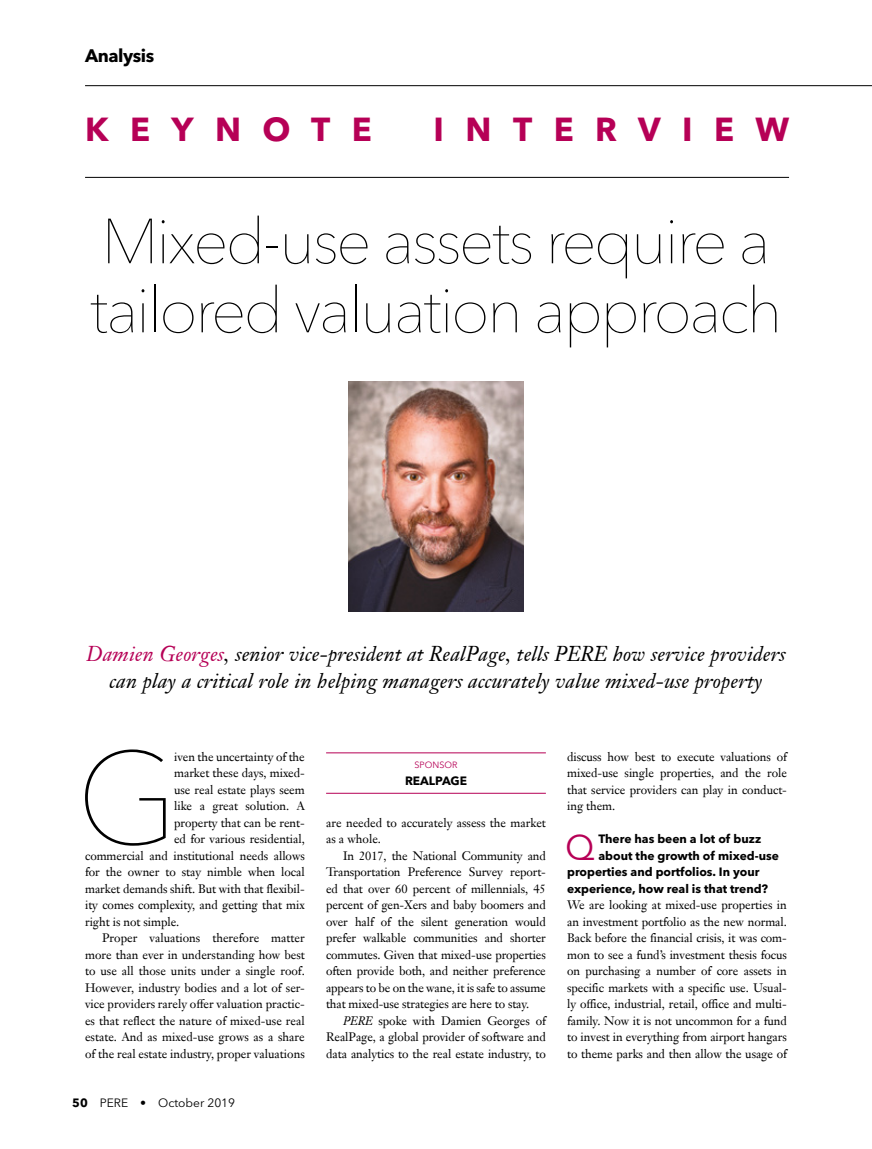
<style>
.page{position:relative;width:872px;height:1149px;background:#fff}
.page>*{position:absolute;margin:0;border:0;box-sizing:border-box;transform-origin:0 0}
.t1{font:200 128.55px "Avenir Next LT Pro";color:#000}
.t2{font:200 63px/69px "Avenir Next LT Pro";letter-spacing:-.04em;color:#000}
.t3{font:35.25px "Avenir Next LT Pro";color:#b60056}
.t4{font:700 33px "Avenir Next LT Pro";letter-spacing:.65em;color:#b60056}
.t5{font:italic 21px/27px "Janson Text LT Pro";letter-spacing:.005em;color:#000;text-align:center}
.t6{font:700 18px "Avenir Next LT Pro";letter-spacing:-.025em;color:#000}
.t7{font:12px/16.5px "Janson Text LT Pro";letter-spacing:-.005em;color:#000;text-align:justify}
.t8{font:700 12px "Avenir Next LT Pro";color:#000}
.t9{font:12px "Avenir Next LT Pro";color:#000}
.t10{font:9px "Avenir Next LT Pro";color:#b60056}
.s1{color:#b60056}
.s2{font-weight:700}
.s3{font-style:italic}
</style>
<div class="page">
<hr style="left:85px;top:85px;width:787px;height:1px;background:#000">
<hr style="left:85px;top:177px;width:704px;height:1px;background:#000">
<hr style="left:326px;top:752px;width:220px;height:1px;background:#b60056">
<hr style="left:326px;top:792px;width:220px;height:1px;background:#b60056">
<img style="left:348px;top:381px;width:176px;height:230px">
<h3 class="t6" style="left:85px;top:45px;width:71px">Analysis</h3>
<h3 class="t4" style="left:85px;top:110px;width:288px">KEYNOTE</h3>
<h3 class="t4" style="left:433px;top:110px;width:357px">INTERVIEW</h3>
<h2 class="t2" style="left:89px;top:207px;width:694px">Mixed-use assets require a tailored valuation approach</h2>
<h3 class="t5" style="left:86px;top:640px;width:701px"><span class="s1">Damien Georges</span>, senior vice-president at RealPage, tells PERE how service providers can play a critical role in helping managers accurately value mixed-use property</h3>
<h1 class="t1" style="left:76px;top:721px;width:104px">G</h1>
<p class="t7" style="left:174px;top:748px;width:132px">iven the uncertainty of the</p>
<p class="t7" style="left:174px;top:764px;width:132px">market these days, mixed-</p>
<p class="t7" style="left:174px;top:781px;width:132px">use real estate plays seem</p>
<p class="t7" style="left:174px;top:797px;width:132px">like a great solution. A</p>
<p class="t7" style="left:174px;top:814px;width:132px">property that can be rent-</p>
<p class="t7" style="left:174px;top:830px;width:132px">ed for various residential,</p>
<p class="t7" style="left:85px;top:847px;width:221px">commercial and institutional needs allows</p>
<p class="t7" style="left:85px;top:863px;width:221px">for the owner to stay nimble when local</p>
<p class="t7" style="left:85px;top:880px;width:221px">market demands shift. But with that flexibil-</p>
<p class="t7" style="left:85px;top:896px;width:221px">ity comes complexity, and getting that mix</p>
<p class="t7" style="left:85px;top:913px;width:96px">right is not simple.</p>
<p class="t7" style="left:102px;top:929px;width:204px">Proper valuations therefore matter</p>
<p class="t7" style="left:85px;top:946px;width:221px">more than ever in understanding how best</p>
<p class="t7" style="left:85px;top:962px;width:221px">to use all those units under a single roof.</p>
<p class="t7" style="left:85px;top:979px;width:221px">However, industry bodies and a lot of ser-</p>
<p class="t7" style="left:85px;top:995px;width:221px">vice providers rarely offer valuation practic-</p>
<p class="t7" style="left:85px;top:1012px;width:221px">es that reflect the nature of mixed-use real</p>
<p class="t7" style="left:85px;top:1028px;width:221px">estate. And as mixed-use grows as a share</p>
<p class="t7" style="left:85px;top:1045px;width:221px">of the real estate industry, proper valuations</p>
<p class="t9" style="left:72px;top:1095px;width:164px"><span class="s2">50</span> PERE • October 2019</p>
<p class="t10" style="left:414px;top:759px;width:44px">SPONSOR</p>
<p class="t8" style="left:405px;top:772px;width:63px">REALPAGE</p>
<p class="t7" style="left:326px;top:814px;width:221px">are needed to accurately assess the market as a whole.</p>
<p class="t7" style="left:326px;top:847px;width:221px;text-indent:17px">In 2017, the National Community and Transportation Preference Survey report&shy;ed that over 60 percent of millennials, 45 percent of gen-Xers and baby boomers and over half of the silent generation would prefer walkable communities and shorter commutes. Given that mixed-use properties often provide both, and neither preference appears to be on the wane, it is safe to assume that mixed-use strategies are here to stay.</p>
<p class="t7" style="left:326px;top:1012px;width:221px;text-indent:17px"><span class="s3">PERE</span> spoke with Damien Georges of RealPage, a global provider of software and data analytics to the real estate industry, to</p>
<p class="t7" style="left:567px;top:748px;width:221px">discuss how best to execute valuations of mixed-use single properties, and the role that service providers can play in conduct&shy;ing them.</p>
<h3 class="t3" style="left:565px;top:826px;width:31px">Q</h3>
<p class="t8" style="left:598px;top:831px;width:164px">There has been a lot of buzz</p>
<p class="t8" style="left:598px;top:847px;width:182px">about the growth of mixed-use</p>
<p class="t8" style="left:567px;top:864px;width:194px">properties and portfolios. In your</p>
<p class="t8" style="left:567px;top:880px;width:202px">experience, how real is that trend?</p>
<p class="t7" style="left:567px;top:896px;width:221px">We are looking at mixed-use properties in an investment portfolio as the new normal.<br>Back before the financial crisis, it was com&shy;mon to see a fund’s investment thesis focus on purchasing a number of core assets in specific markets with a specific use. Usual&shy;ly office, industrial, retail, office and multi&shy;family. Now it is not uncommon for a fund to invest in everything from airport hangars to theme parks and then allow the usage of</p>
</div>
